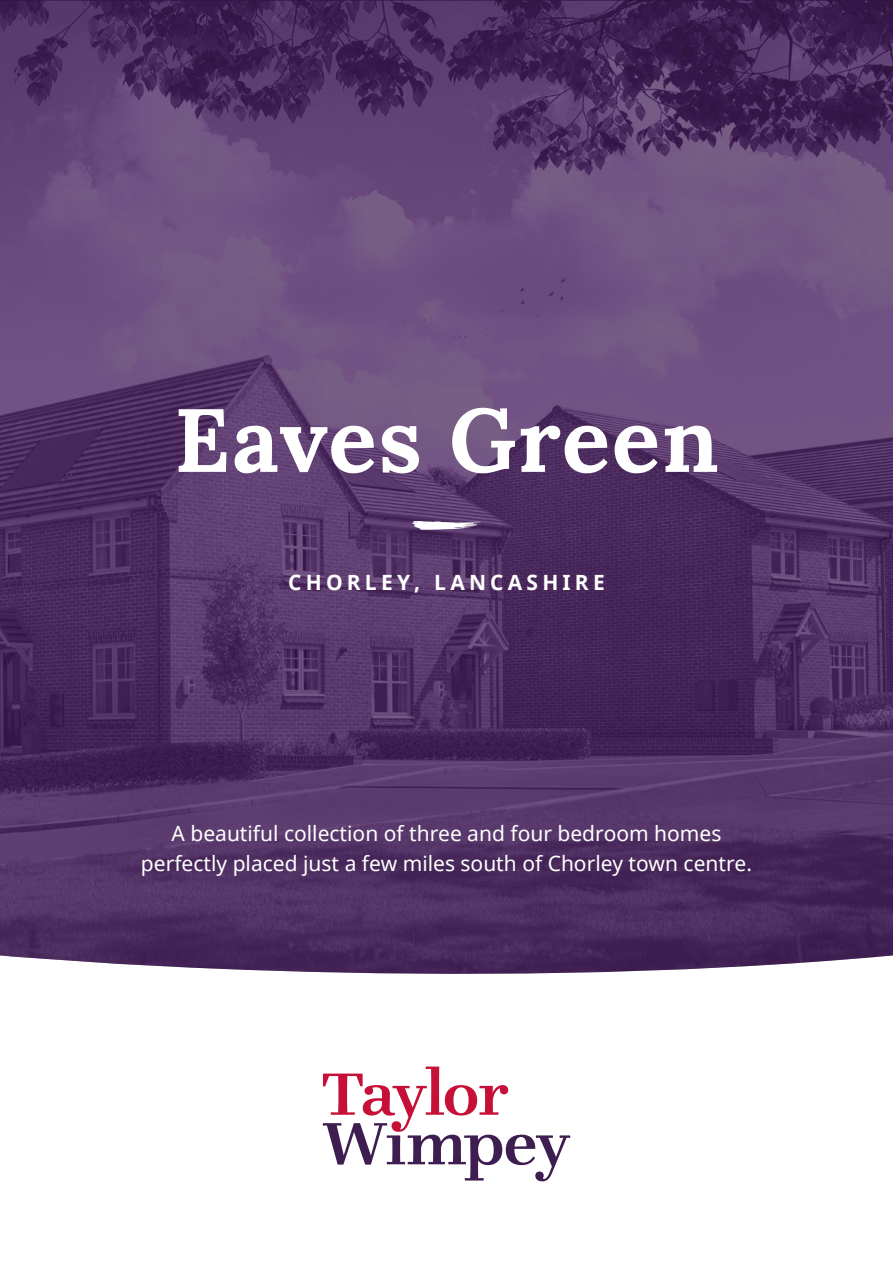
<style>
.page{position:relative;width:893px;height:1263px;background:#fff}
.page>*{position:absolute;margin:0;border:0;box-sizing:border-box;transform-origin:0 0}
.t1{font:700 89.55px "Lora";letter-spacing:.015em;color:#fff}
.t2{font:21px/30px "Noto Sans";color:#fff;text-align:center}
.t3{font:700 21px "Noto Sans";letter-spacing:.2em;color:#fff}
</style>
<div class="page">
<img style="left:0;top:0;width:893px;height:974px">
<svg style="left:323px;top:1066px;width:247px;height:115px"></svg>
<svg style="left:412px;top:521px;width:69px;height:9px"></svg>
<h1 class="t1" style="left:174px;top:372px;width:546px">Eaves Green</h1>
<p class="t3" style="left:288px;top:567px;width:318px">CHORLEY, LANCASHIRE</p>
<p class="t2" style="left:141px;top:819px;width:612px">A beautiful collection of three and four bedroom homes perfectly placed just a few miles south of Chorley town centre.</p>
</div>
